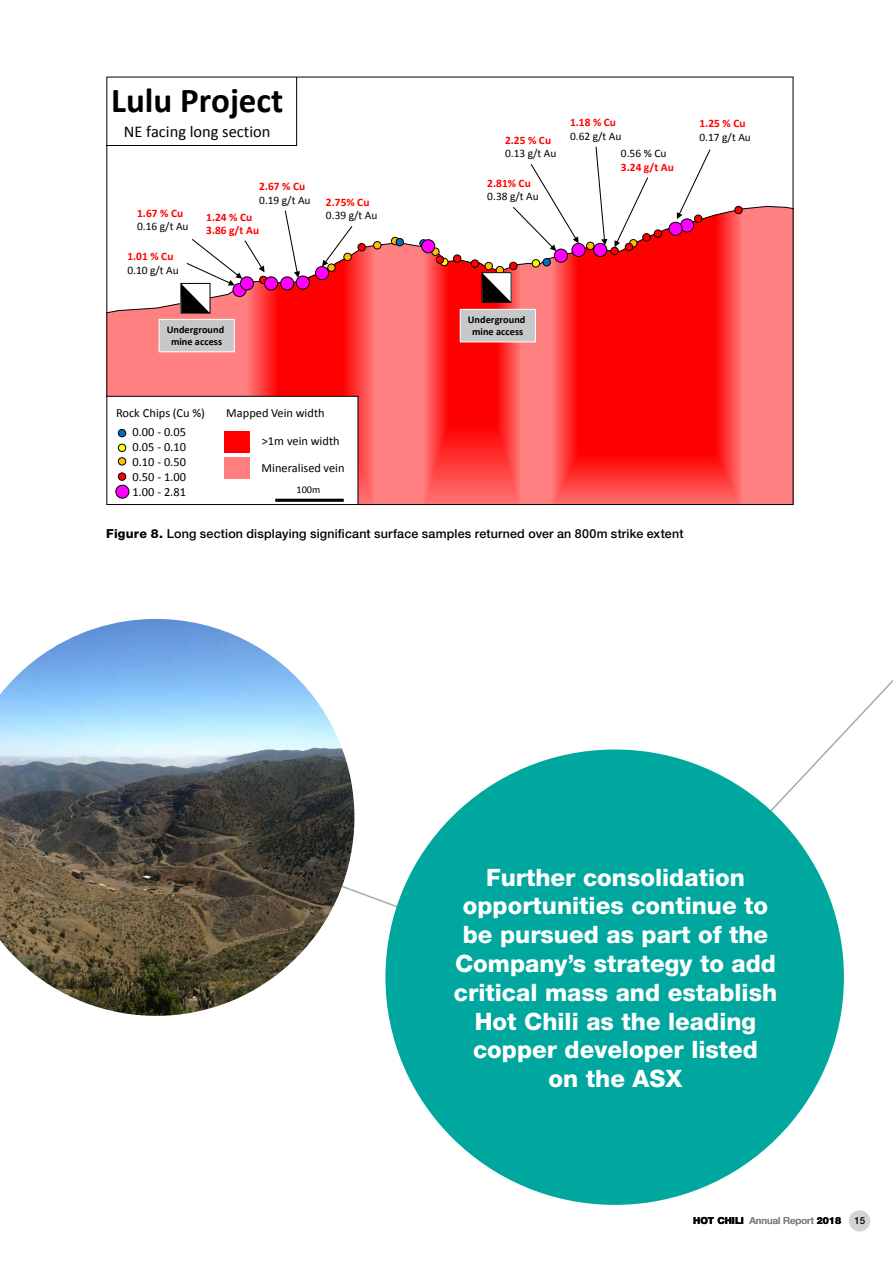
<style>
.page{position:relative;width:893px;height:1263px;background:#fff}
.page>*{position:absolute;margin:0;border:0;box-sizing:border-box;transform-origin:0 0}
.t1{font:700 35.1px "Calibri";color:#000}
.t2{font:800 24px/28.8px "Helvetica Neue";color:#fff;text-align:center}
.t3{font:16.5px "Calibri";color:#000}
.t4{font:12.45px/14.9px "Calibri";color:#000}
.t5{font:500 12.45px "Helvetica Neue";letter-spacing:.015em;color:#000}
.t6{font:700 11.4px/13.6px "Calibri";letter-spacing:.005em;color:#f00}
.t7{font:11.4px "Calibri";color:#000}
.t8{font:700 10.35px/12.5px "Calibri";letter-spacing:.005em;color:#000;text-align:center}
.t9{font:10.35px "Calibri";color:#000}
.t10{font:500 9.75px "Helvetica Neue";color:#808285}
.t11{font:800 9.75px "Helvetica Neue";color:#000}
.t12{font:500 9.75px "Helvetica Neue";color:#000}
.s1{font-weight:800}
.s2{font-weight:800;color:#000}
</style>
<div class="page">
<svg style="left:683px;top:679px;width:210px;height:283px"></svg>
<div style="left:385px;top:749px;width:459px;height:456px;background:#00a79e;border-radius:50%"></div>
<img style="left:0;top:619px;width:381px;height:397px">
<svg style="left:108px;top:79px;width:683px;height:424px"></svg>
<div style="left:480px;top:172px;width:67px;height:35px;background:#fff"></div>
<div style="left:252px;top:175px;width:67px;height:36px;background:#fff"></div>
<div style="left:319px;top:191px;width:66px;height:35px;background:#fff"></div>
<div style="left:498px;top:129px;width:66px;height:35px;background:#fff"></div>
<div style="left:199px;top:206px;width:68px;height:35px;background:#fff"></div>
<div style="left:613px;top:143px;width:69px;height:35px;background:#fff"></div>
<div style="left:563px;top:112px;width:66px;height:35px;background:#fff"></div>
<svg style="left:513px;top:164px;width:66px;height:87px"></svg>
<svg style="left:614px;top:177px;width:34px;height:70px"></svg>
<svg style="left:595px;top:147px;width:12px;height:98px"></svg>
<svg style="left:285px;top:210px;width:15px;height:68px"></svg>
<svg style="left:322px;top:226px;width:30px;height:41px"></svg>
<svg style="left:108px;top:79px;width:189px;height:67px"></svg>
<div style="left:159px;top:319px;width:75px;height:33px;background:#c6c8ca"></div>
<div style="left:159px;top:319px;width:76px;height:33px;border:1px solid #fff"></div>
<div style="left:496px;top:266px;width:8px;height:8px;background:#ffc000;border-radius:50%"></div>
<div style="left:496px;top:266px;width:8px;height:8px;border:1px solid #000;border-radius:50%"></div>
<div style="left:460px;top:309px;width:75px;height:33px;background:#c6c8ca"></div>
<div style="left:460px;top:309px;width:76px;height:33px;border:1px solid #fff"></div>
<div style="left:482px;top:272px;width:29px;height:30px;border:1px solid #000"></div>
<svg style="left:482px;top:273px;width:29px;height:29px"></svg>
<svg style="left:108px;top:396px;width:250px;height:107px"></svg>
<hr style="left:275px;top:499px;width:69px;height:3px;background:#000">
<div style="left:224px;top:431px;width:26px;height:21px;background:#f00"></div>
<div style="left:224px;top:457px;width:26px;height:22px;background:#ff7f7f"></div>
<div style="left:116px;top:485px;width:13px;height:13px;background:#f0f;border-radius:50%"></div>
<div style="left:116px;top:485px;width:13px;height:13px;border:1px solid #000;border-radius:50%"></div>
<div style="left:118px;top:473px;width:8px;height:7px;background:#f00;border-radius:50%"></div>
<div style="left:118px;top:473px;width:8px;height:8px;border:1px solid #000;border-radius:50%"></div>
<div style="left:118px;top:458px;width:8px;height:7px;background:#ffc000;border-radius:50%"></div>
<div style="left:118px;top:457px;width:8px;height:8px;border:1px solid #000;border-radius:50%"></div>
<div style="left:118px;top:444px;width:8px;height:8px;background:#ff0;border-radius:50%"></div>
<div style="left:118px;top:444px;width:8px;height:8px;border:1px solid #000;border-radius:50%"></div>
<div style="left:118px;top:429px;width:8px;height:8px;background:#0070c0;border-radius:50%"></div>
<div style="left:118px;top:429px;width:8px;height:8px;border:1px solid #000;border-radius:50%"></div>
<div style="left:130px;top:202px;width:68px;height:35px;background:#fff"></div>
<div style="left:120px;top:246px;width:67px;height:35px;background:#fff"></div>
<svg style="left:181px;top:239px;width:84px;height:74px"></svg>
<div style="left:692px;top:113px;width:68px;height:35px;background:#fff"></div>
<svg style="left:677px;top:149px;width:33px;height:70px"></svg>
<div style="left:849px;top:1210px;width:21px;height:21px;background:#d1d3d4;border-radius:50%"></div>
<h1 class="t1" style="left:111px;top:78px;width:173px">Lulu Project</h1>
<p class="t3" style="left:124px;top:121px;width:148px">NE facing long section</p>
<p class="t6" style="left:137px;top:206px;width:48px">1.67 % Cu</p>
<p class="t7" style="left:137px;top:219px;width:53px">0.16 g/t Au</p>
<p class="t6" style="left:127px;top:250px;width:48px">1.01 % Cu</p>
<p class="t7" style="left:127px;top:263px;width:53px">0.10 g/t Au</p>
<p class="t6" style="left:259px;top:179px;width:48px">2.67 % Cu</p>
<p class="t7" style="left:259px;top:193px;width:53px">0.19 g/t Au</p>
<p class="t6" style="left:326px;top:195px;width:45px">2.75% Cu</p>
<p class="t7" style="left:326px;top:208px;width:53px">0.39 g/t Au</p>
<p class="t6" style="left:206px;top:210px;width:54px">1.24 % Cu<br>3.86 g/t Au</p>
<p class="t8" style="left:167px;top:323px;width:59px">Underground mine access</p>
<p class="t6" style="left:505px;top:133px;width:48px">2.25 % Cu</p>
<p class="t7" style="left:505px;top:146px;width:53px">0.13 g/t Au</p>
<p class="t6" style="left:487px;top:176px;width:45px">2.81% Cu</p>
<p class="t7" style="left:487px;top:189px;width:53px">0.38 g/t Au</p>
<p class="t6" style="left:570px;top:115px;width:48px">1.18 % Cu</p>
<p class="t7" style="left:570px;top:129px;width:53px">0.62 g/t Au</p>
<p class="t7" style="left:621px;top:146px;width:47px">0.56 % Cu</p>
<p class="t6" style="left:621px;top:160px;width:54px">3.24 g/t Au</p>
<p class="t6" style="left:699px;top:116px;width:48px">1.25 % Cu</p>
<p class="t7" style="left:699px;top:130px;width:53px">0.17 g/t Au</p>
<p class="t8" style="left:468px;top:313px;width:59px">Underground mine access</p>
<p class="t4" style="left:116px;top:405px;width:90px">Rock Chips (Cu %)</p>
<p class="t4" style="left:133px;top:425px;width:55px;text-align:justify">0.00 - 0.05<br>0.05 - 0.10<br>0.10 - 0.50<br>0.50 - 1.00<br>1.00 - 2.81</p>
<p class="t4" style="left:226px;top:405px;width:100px">Mapped Vein width</p>
<p class="t4" style="left:262px;top:427px;width:85px;line-height:27.2px">&gt;1m vein width<br>Mineralised vein</p>
<p class="t9" style="left:296px;top:483px;width:25px">100m</p>
<p class="t5" style="left:106px;top:527px;width:579px"><span class="s1">Figure 8.</span> Long section displaying significant surface samples returned over an 800m strike extent</p>
<p class="t2" style="left:454px;top:862px;width:325px">Further consolidation opportunities continue to be pursued as part of the<br>Company’s strategy to add critical mass and establish<br>Hot Chili as the leading copper developer listed<br>on the ASX</p>
<p class="t11" style="left:693px;top:1215px;width:52px">HOT CHILI</p>
<p class="t10" style="left:749px;top:1215px;width:93px">Annual Report <span class="s2">2018</span></p>
<p class="t12" style="left:854px;top:1215px;width:12px">15</p>
</div>
